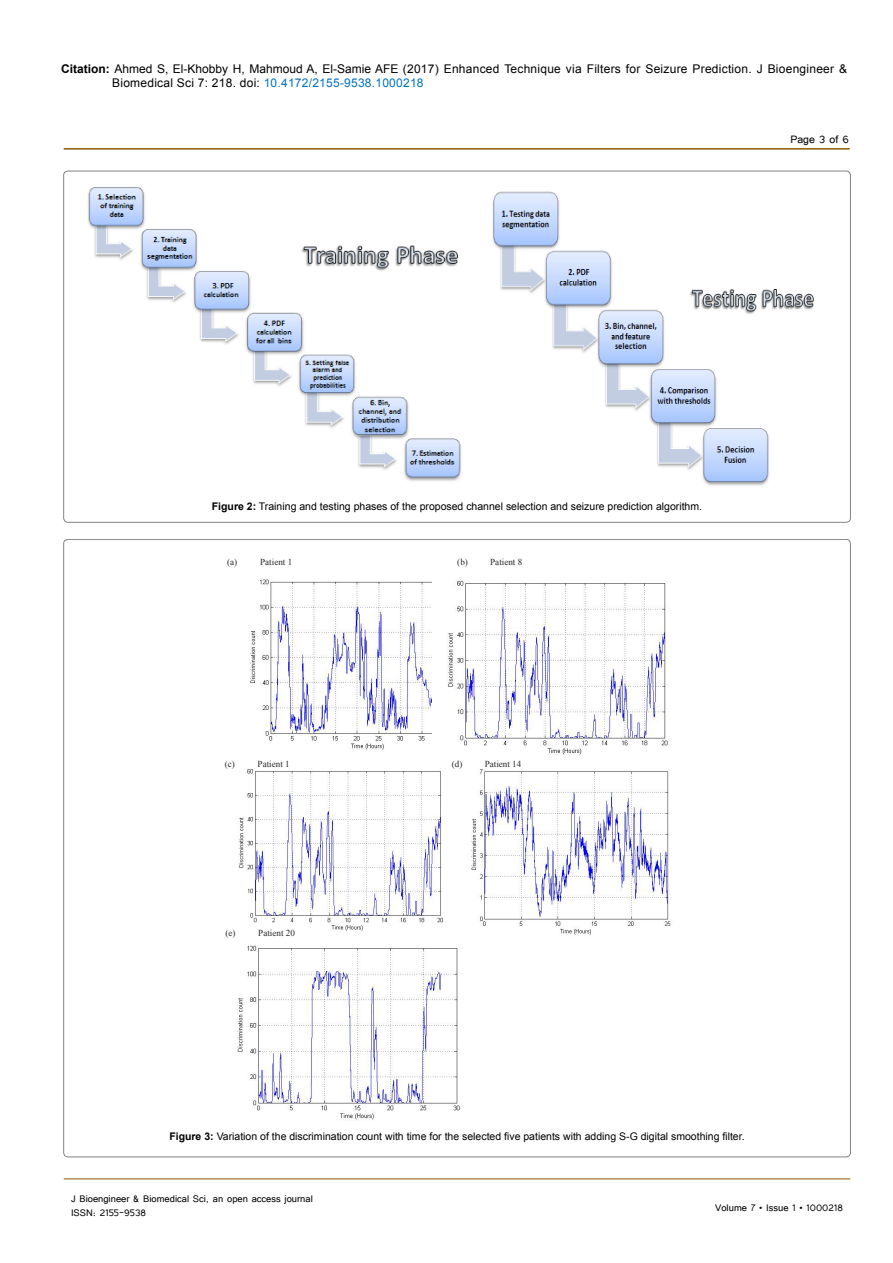
<style>
.page{position:relative;width:893px;height:1263px;background:#fff}
.page>*{position:absolute;margin:0;border:0;box-sizing:border-box;transform-origin:0 0}
.t1{font:13.5px "Tunga";color:#000}
.t2{font:12px/14.4px "Arial";letter-spacing:.02em;color:#000}
.t3{font:12px/14.4px "Tunga";color:#000}
.t4{font:10.5px "Arial";color:#000}
.t5{font:9.15px "Times New Roman";color:#262626}
.s1{font-weight:700}
.s2{color:#0072bc}
</style>
<div class="page">
<hr style="left:64px;top:148px;width:786px;height:2px;background:#905501">
<hr style="left:64px;top:1179px;width:786px;height:1px;background:#905501">
<img style="left:88px;top:187px;width:373px;height:294px">
<img style="left:492px;top:191px;width:322px;height:295px">
<img style="left:250px;top:579px;width:182px;height:171px">
<img style="left:448px;top:580px;width:220px;height:175px">
<img style="left:238px;top:769px;width:205px;height:162px">
<img style="left:471px;top:769px;width:200px;height:166px">
<img style="left:237px;top:934px;width:243px;height:186px">
<p class="t2" style="left:112px;top:61px;width:736px;text-indent:-51px"><span class="s1">Citation:</span> Ahmed S, El-Khobby H, Mahmoud A, El-Samie AFE (2017) Enhanced Technique via Filters for Seizure Prediction. J Bioengineer &amp;<br>Biomedical Sci 7: 218. doi: <span class="s2">10.4172/2155-9538.1000218</span></p>
<p class="t1" style="left:790px;top:131px;width:60px">Page 3 of 6</p>
<p class="t4" style="left:212px;top:500px;width:492px"><span class="s1">Figure 2:</span> Training and testing phases of the proposed channel selection and seizure prediction algorithm.</p>
<p class="t5" style="left:227px;top:556px;width:12px">(a)</p>
<p class="t5" style="left:260px;top:556px;width:34px">Patient 1</p>
<p class="t5" style="left:457px;top:556px;width:12px">(b)</p>
<p class="t5" style="left:490px;top:556px;width:34px">Patient 8</p>
<p class="t5" style="left:225px;top:758px;width:12px">(c)</p>
<p class="t5" style="left:258px;top:758px;width:34px">Patient 1</p>
<p class="t5" style="left:452px;top:758px;width:12px">(d)</p>
<p class="t5" style="left:485px;top:758px;width:38px">Patient 14</p>
<p class="t5" style="left:225px;top:926px;width:12px">(e)</p>
<p class="t5" style="left:258px;top:926px;width:38px">Patient 20</p>
<p class="t4" style="left:169px;top:1129px;width:577px"><span class="s1">Figure 3:</span> Variation of the discrimination count with time for the selected five patients with adding S-G digital smoothing filter.</p>
<p class="t3" style="left:71px;top:1190px;width:243px">J Bioengineer &amp; Biomedical Sci, an open access journal<br>ISSN: 2155-9538</p>
<p class="t3" style="left:715px;top:1199px;width:129px">Volume 7 • Issue 1 • 1000218</p>
</div>
